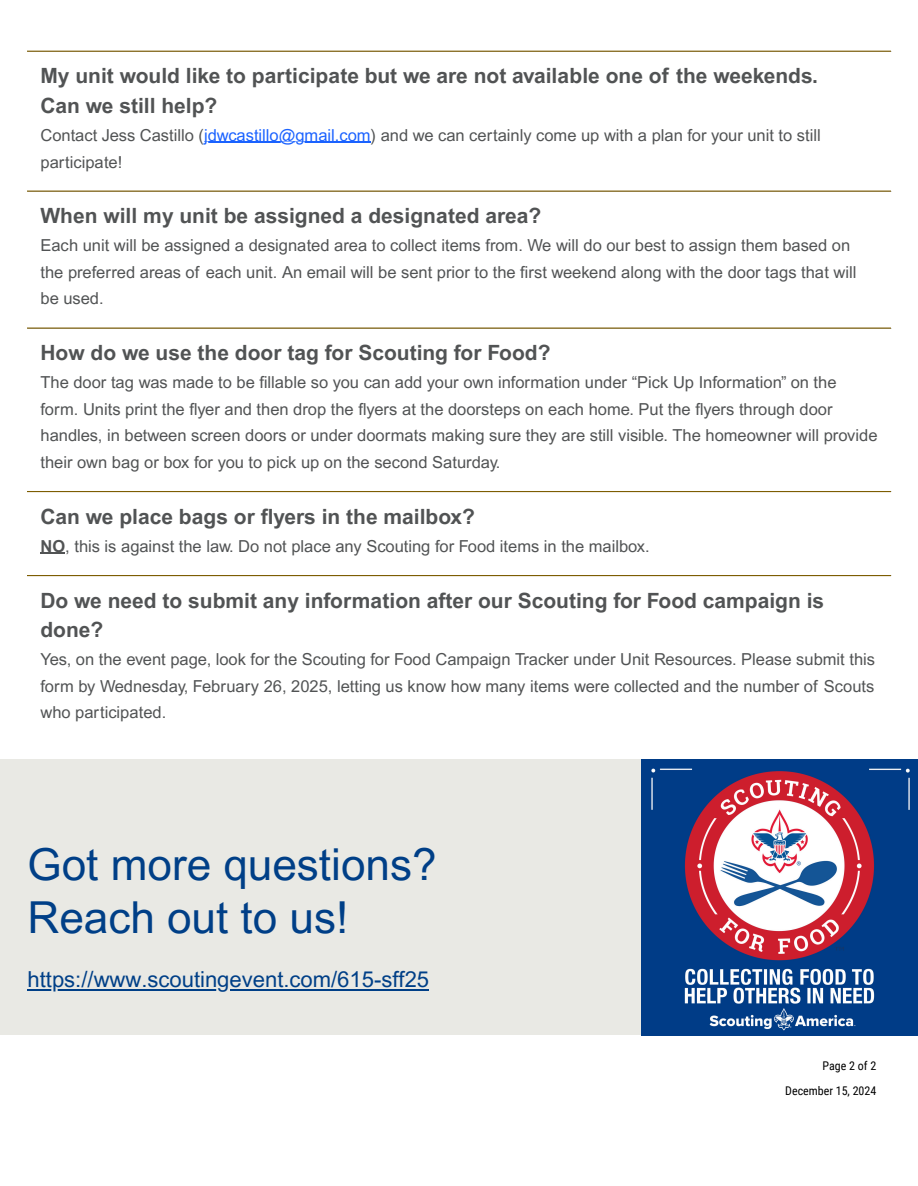
<style>
.page{position:relative;width:918px;height:1186px;background:#fff}
.page>*{position:absolute;margin:0;border:0;box-sizing:border-box;transform-origin:0 0}
.t1{font:44.1px "Arial MT Pro";color:#003f87}
.t2{font:22.05px "Arial MT Pro";color:#003f87}
.t3{font:700 21px/29.2px "Arial MT Pro";color:#515354}
.t4{font:16.5px/26.4px "Arial MT Pro";color:#515354}
.t5{font:12px/24.8px "Roboto Condensed";color:#000;text-align:right}
.s1{color:#1a62ff}
.s2{font-weight:700}
</style>
<div class="page">
<hr style="left:204px;top:142px;width:167px;height:1px;background:#1a62ff">
<svg style="left:40px;top:553px;width:25px;height:1px"></svg>
<hr style="left:27px;top:51px;width:864px;height:1px;background:#7d5d02">
<hr style="left:27px;top:191px;width:864px;height:1px;background:#7d5d02">
<hr style="left:27px;top:327px;width:864px;height:2px;background:#7d5d02">
<hr style="left:27px;top:491px;width:864px;height:1px;background:#7d5d02">
<hr style="left:27px;top:575px;width:864px;height:1px;background:#7d5d02">
<div style="left:0;top:759px;width:918px;height:276px;background:#e9e9e4"></div>
<img style="left:642px;top:759px;width:276px;height:276px">
<hr style="left:28px;top:989px;width:401px;height:1px;background:#003f87">
<h1 class="t3" style="left:40px;top:64px;width:779px">My unit would like to participate but we are not available one of the weekends.<br>Can we still help?</h1>
<h1 class="t4" style="left:40px;top:123px;width:782px;line-height:27px">Contact Jess Castillo (<span class="s1">jdwcastillo@gmail.com</span>) and we can certainly come up with a plan for your unit to still participate!</h1>
<h1 class="t3" style="left:40px;top:204px;width:502px">When will my unit be assigned a designated area?</h1>
<h1 class="t4" style="left:40px;top:234px;width:817px">Each unit will be assigned a designated area to collect items from. We will do our best to assign them based on the preferred areas of each unit. An email will be sent prior to the first weekend along with the door tags that will be used.</h1>
<h1 class="t3" style="left:40px;top:341px;width:511px">How do we use the door tag for Scouting for Food?</h1>
<h1 class="t4" style="left:40px;top:371px;width:839px">The door tag was made to be fi llable so you can add your own information under “Pick Up Information” on the form. Units print the flyer and then drop the flyers at the doorsteps on each home. Put the flyers through door handles, in between screen doors or under doormats making sure they are still visible. The homeowner will provide their own bag or box for you to pick up on the second Saturday.</h1>
<h1 class="t3" style="left:40px;top:504px;width:436px">Can we place bags or flyers in the mailbox?</h1>
<h1 class="t4" style="left:40px;top:535px;width:611px"><span class="s2">NO</span>, this is against the law. Do not place any Scouting for Food items in the mailbox.</h1>
<h1 class="t3" style="left:40px;top:588px;width:785px">Do we need to submit any information after our Scouting for Food campaign is done?</h1>
<h1 class="t4" style="left:40px;top:648px;width:836px;text-align:justify">Yes, on the event page, look for the Scouting for Food Campaign Tracker under Unit Resources. Please submit this form by Wednesday, February 26, 2025, letting us know how many items were collected and the number of Scouts who participated.</h1>
<p class="t1" style="left:28px;top:848px;width:411px">Got more questions?</p>
<p class="t1" style="left:28px;top:901px;width:322px">Reach out to us!</p>
<p class="t2" style="left:28px;top:971px;width:403px">https://www.scoutingevent.com/615-sff25</p>
<p class="t5" style="left:785px;top:1053px;width:93px">Page 2 of 2<br>December 15, 2024</p>
</div>
